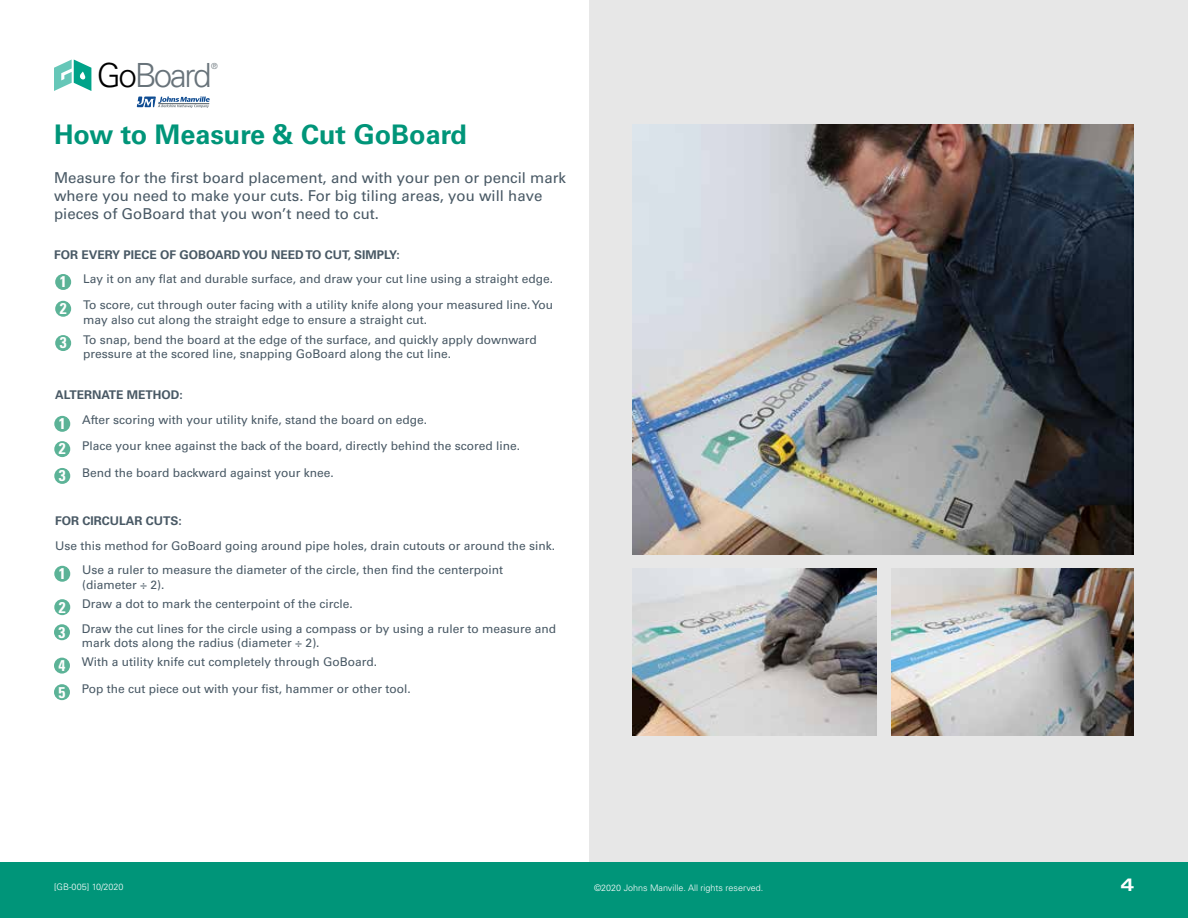
<style>
.page{position:relative;width:1188px;height:918px;background:#fff}
.page>*{position:absolute;margin:0;border:0;box-sizing:border-box;transform-origin:0 0}
.t1{font:300 33.3px "Univers LT Std";letter-spacing:-.07em;color:#68737a}
.t2{font:700 27px "Univers LT Std";color:#009579}
.t3{font:700 expanded 18px "Univers LT Std";color:#fff}
.t4{font:700 condensed 15.6px "Univers LT Std";color:#fff}
.t5{font:15px/18px "Univers LT Std";color:#495965}
.t6{font:12px/14.4px "Univers LT Std";color:#495965}
.t7{font:700 12px "Univers LT Std";color:#495965}
.t8{font:300 9px "Univers LT Std";color:#fff}
.t9{font:300 8.25px "Univers LT Std";color:#68737a}
.s1{color:#000}
</style>
<div class="page">
<div style="left:590px;top:0;width:598px;height:918px;background:#e7e7e7"></div>
<div style="left:0;top:863px;width:1188px;height:55px;background:#009579"></div>
<svg style="left:54px;top:60px;width:37px;height:31px"></svg>
<svg style="left:137px;top:97px;width:73px;height:11px"></svg>
<hr style="left:158px;top:103px;width:51px;height:1px;background:#68737a">
<div style="left:55px;top:274px;width:16px;height:16px;background:#5cb397;border-radius:50%"></div>
<div style="left:55px;top:301px;width:16px;height:16px;background:#5cb397;border-radius:50%"></div>
<div style="left:55px;top:335px;width:16px;height:16px;background:#5cb397;border-radius:50%"></div>
<div style="left:54px;top:416px;width:16px;height:16px;background:#5cb397;border-radius:50%"></div>
<div style="left:54px;top:441px;width:16px;height:16px;background:#5cb397;border-radius:50%"></div>
<div style="left:54px;top:468px;width:16px;height:16px;background:#5cb397;border-radius:50%"></div>
<div style="left:54px;top:566px;width:16px;height:16px;background:#5cb397;border-radius:50%"></div>
<div style="left:54px;top:599px;width:16px;height:16px;background:#5cb397;border-radius:50%"></div>
<div style="left:54px;top:624px;width:16px;height:16px;background:#5cb397;border-radius:50%"></div>
<div style="left:54px;top:658px;width:16px;height:16px;background:#5cb397;border-radius:50%"></div>
<div style="left:54px;top:684px;width:16px;height:16px;background:#5cb397;border-radius:50%"></div>
<img style="left:633px;top:124px;width:501px;height:430px">
<img style="left:633px;top:569px;width:243px;height:166px">
<img style="left:891px;top:569px;width:243px;height:166px">
<h1 class="t1" style="left:97px;top:55px;width:116px"><span class="s1">Go</span>Board</h1>
<p class="t9" style="left:211px;top:61px;width:8px">®</p>
<h2 class="t2" style="left:54px;top:118px;width:415px">How to Measure &amp; Cut GoBoard</h2>
<p class="t5" style="left:54px;top:168px;width:514px">Measure for the first board placement, and with your pen or pencil mark where you need to make your cuts. For big tiling areas, you will have pieces of GoBoard that you won’t need to cut.</p>
<p class="t7" style="left:54px;top:247px;width:347px">FOR EVERY PIECE OF GOBOARD YOU NEED TO CUT, SIMPLY:</p>
<h3 class="t4" style="left:60px;top:272px;width:8px">1</h3>
<p class="t6" style="left:83px;top:271px;width:471px">Lay it on any flat and durable surface, and draw your cut line using a straight edge.</p>
<h3 class="t4" style="left:60px;top:299px;width:8px">2</h3>
<p class="t6" style="left:83px;top:298px;width:472px">To score, cut through outer facing with a utility knife along your measured line. You may also cut along the straight edge to ensure a straight cut.</p>
<h3 class="t4" style="left:60px;top:333px;width:8px">3</h3>
<p class="t6" style="left:83px;top:332px;width:455px">To snap, bend the board at the edge of the surface, and quickly apply downward pressure at the scored line, snapping GoBoard along the cut line.</p>
<p class="t7" style="left:55px;top:388px;width:129px">ALTERNATE METHOD:</p>
<p class="t6" style="left:82px;top:413px;width:347px">After scoring with your utility knife, stand the board on edge.</p>
<h3 class="t4" style="left:59px;top:414px;width:8px">1</h3>
<h3 class="t4" style="left:59px;top:439px;width:8px">2</h3>
<p class="t6" style="left:82px;top:438px;width:439px">Place your knee against the back of the board, directly behind the scored line.</p>
<p class="t6" style="left:82px;top:465px;width:253px">Bend the board backward against your knee.</p>
<h3 class="t4" style="left:59px;top:466px;width:8px">3</h3>
<p class="t7" style="left:55px;top:514px;width:128px">FOR CIRCULAR CUTS:</p>
<p class="t6" style="left:82px;top:534px;width:474px;line-height:24.5px;text-indent:-27px">Use this method for GoBoard going around pipe holes, drain cutouts or around the sink.<br>Use a ruler to measure the diameter of the circle, then fi nd the centerpoint</p>
<p class="t6" style="left:82px;top:577px;width:84px">(diameter ÷ 2).</p>
<h3 class="t4" style="left:59px;top:564px;width:8px">1</h3>
<h3 class="t4" style="left:59px;top:597px;width:8px">2</h3>
<p class="t6" style="left:82px;top:596px;width:272px">Draw a dot to mark the centerpoint of the circle.</p>
<h3 class="t4" style="left:59px;top:623px;width:8px">3</h3>
<p class="t6" style="left:82px;top:621px;width:476px">Draw the cut lines for the circle using a compass or by using a ruler to measure and mark dots along the radius (diameter ÷ 2).</p>
<h3 class="t4" style="left:59px;top:656px;width:8px">4</h3>
<p class="t6" style="left:82px;top:655px;width:297px">With a utility knife cut completely through GoBoard.</p>
<h3 class="t4" style="left:59px;top:682px;width:8px">5</h3>
<p class="t6" style="left:82px;top:681px;width:330px">Pop the cut piece out with your fist, hammer or other tool.</p>
<p class="t8" style="left:54px;top:881px;width:71px">[GB-005] 10/2020</p>
<p class="t8" style="left:594px;top:882px;width:171px">©2020 Johns Manville. All rights reserved.</p>
<h3 class="t3" style="left:1121px;top:875px;width:15px">4</h3>
</div>
